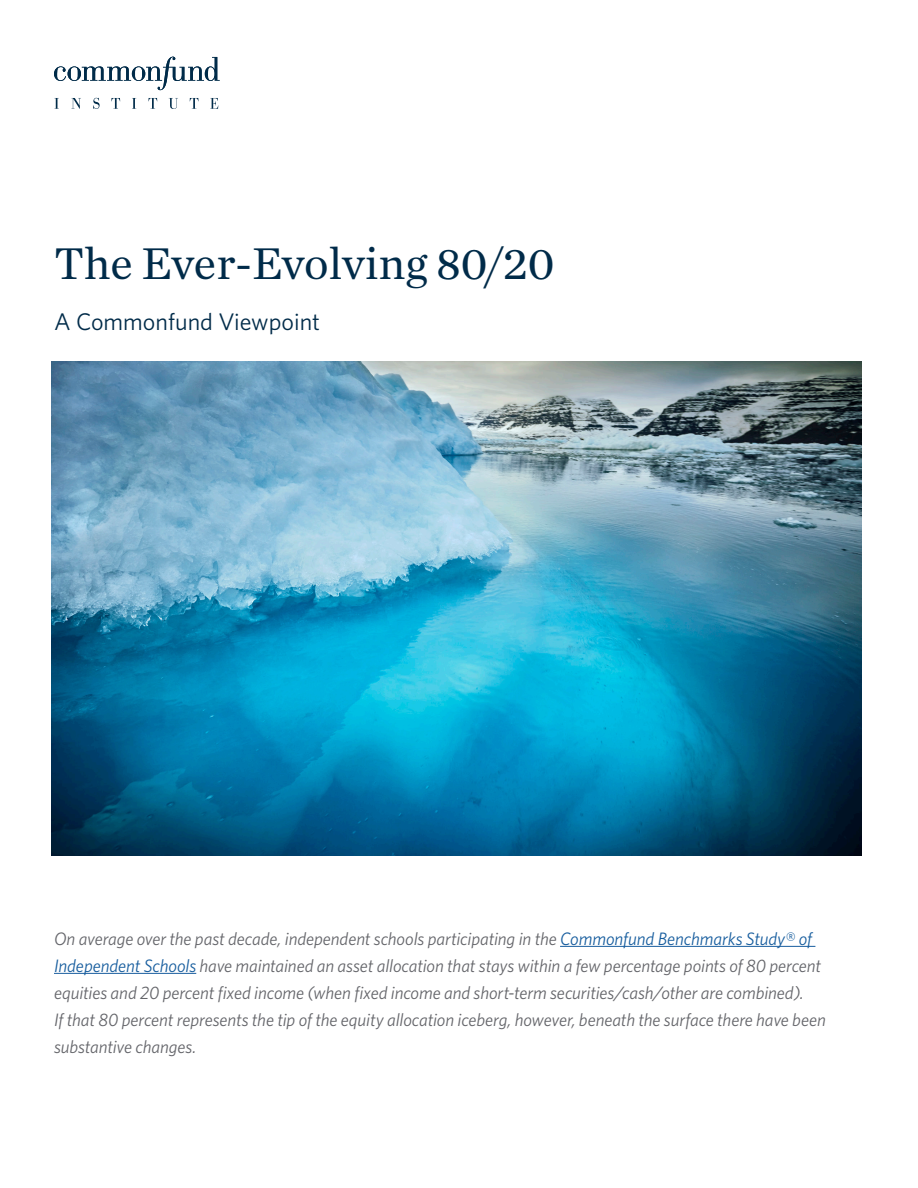
<style>
.page{position:relative;width:918px;height:1188px;background:#fff}
.page>*{position:absolute;margin:0;border:0;box-sizing:border-box;transform-origin:0 0}
.t1{font:46.5px "Chronicle Text G1";color:#002b49}
.t2{font:24px "Whitney";color:#002b49}
.t3{font:italic 18px/27px "Whitney";letter-spacing:-.005em;color:#64656a}
.s1{color:#175d9e}
</style>
<div class="page">
<svg style="left:54px;top:98px;width:5px;height:11px"></svg>
<svg style="left:71px;top:98px;width:10px;height:11px"></svg>
<svg style="left:93px;top:98px;width:7px;height:11px"></svg>
<svg style="left:111px;top:98px;width:9px;height:11px"></svg>
<svg style="left:132px;top:98px;width:4px;height:11px"></svg>
<svg style="left:148px;top:98px;width:9px;height:11px"></svg>
<svg style="left:169px;top:98px;width:9px;height:11px"></svg>
<svg style="left:190px;top:98px;width:9px;height:11px"></svg>
<svg style="left:210px;top:98px;width:8px;height:11px"></svg>
<svg style="left:54px;top:57px;width:166px;height:33px"></svg>
<hr style="left:560px;top:946px;width:255px;height:1px;background:#175d9e">
<hr style="left:54px;top:973px;width:142px;height:1px;background:#175d9e">
<img style="left:51px;top:362px;width:810px;height:493px">
<h1 class="t1" style="left:54px;top:228px;width:502px">The Ever-Evolving 80/20</h1>
<h2 class="t2" style="left:54px;top:306px;width:268px">A Commonfund Viewpoint</h2>
<p class="t3" style="left:54px;top:924px;width:773px">On average over the past decade, independent schools participating in the <span class="s1">Commonfund Benchmarks Study® of Independent Schools</span> have maintained an asset allocation that stays within a few percentage points of 80 percent equities and 20 percent fixed income (when fixed income and short-term securities/cash/other are combined).<br>If that 80 percent represents the tip of the equity allocation iceberg, however, beneath the surface there have been substantive changes.</p>
</div>
